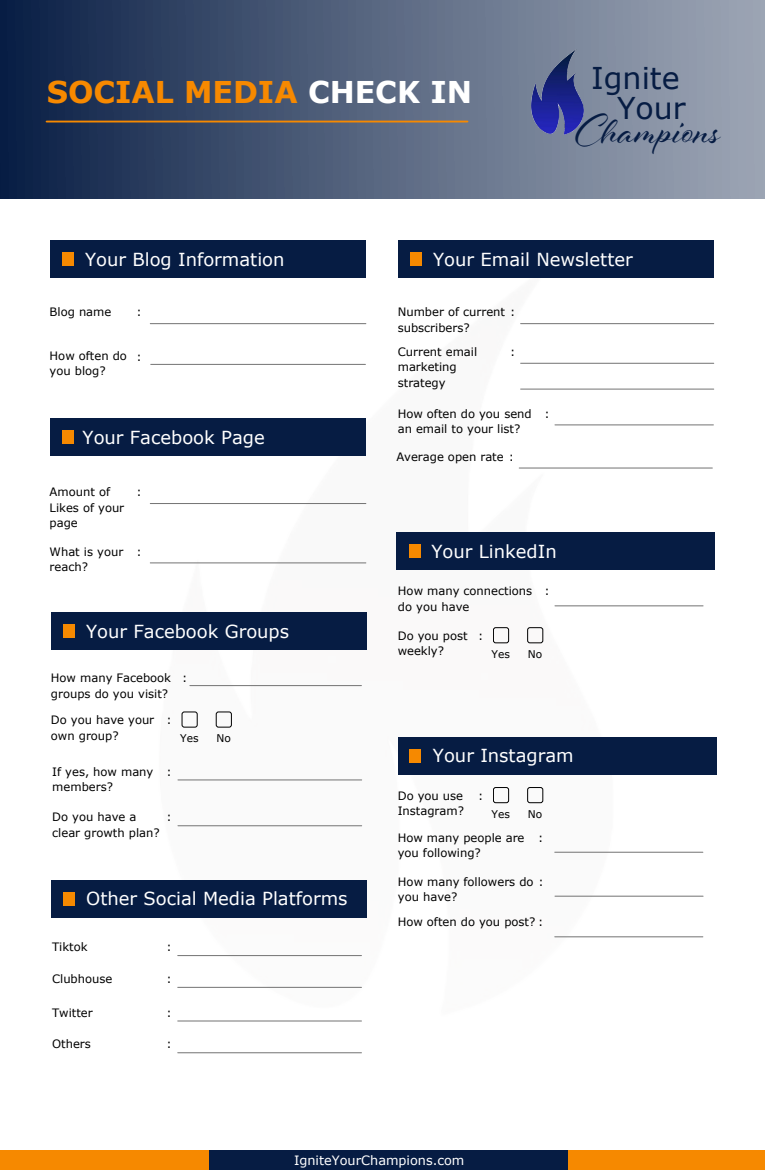
<style>
.page{position:relative;width:765px;height:1170px;background:#fff}
.page>*{position:absolute;margin:0;border:0;box-sizing:border-box;transform-origin:0 0}
.t1{font:44.25px "Al Fresco";color:#061c43}
.t2{font:30.12px "Verdana";color:#061c43}
.t3{font:700 30px "Verdana";color:#f78900}
.t4{font:18px "Verdana";color:#fff}
.t5{font:12.88px "Verdana";color:#fff}
.t6{font:11.62px/15.4px "Verdana";color:#000}
.t7{font:10.62px "Verdana";color:#000}
.s1{color:#fff}
</style>
<div class="page">
<img style="left:50px;top:240px;width:667px;height:814px">
<div style="left:50px;top:241px;width:316px;height:37px;background:#061c43"></div>
<div style="left:62px;top:253px;width:12px;height:13px;background:#f68900"></div>
<div style="left:50px;top:418px;width:316px;height:37px;background:#061c43"></div>
<div style="left:62px;top:430px;width:12px;height:13px;background:#f68900"></div>
<div style="left:0;top:1150px;width:765px;height:20px;background:#f68900"></div>
<div style="left:209px;top:1150px;width:359px;height:20px;background:#061c43"></div>
<div style="left:0;top:0;width:765px;height:198px;background:linear-gradient(to right,#0e2247,#a2aab8)"></div>
<hr style="left:47px;top:121px;width:421px;height:1px;background:#f68900">
<hr style="left:150px;top:323px;width:216px;height:1px;background:#737373">
<hr style="left:151px;top:364px;width:214px;height:1px;background:#737373">
<div style="left:182px;top:712px;width:16px;height:16px;border:1px solid #000;border-radius:2px"></div>
<div style="left:216px;top:712px;width:16px;height:16px;border:1px solid #000;border-radius:2px"></div>
<hr style="left:555px;top:605px;width:148px;height:1px;background:#737373">
<img style="left:532px;top:50px;width:51px;height:85px">
<div style="left:398px;top:241px;width:316px;height:37px;background:#061c43"></div>
<div style="left:411px;top:253px;width:11px;height:13px;background:#f68900"></div>
<hr style="left:521px;top:323px;width:193px;height:1px;background:#737373">
<hr style="left:521px;top:363px;width:193px;height:1px;background:#737373">
<hr style="left:521px;top:389px;width:193px;height:1px;background:#737373">
<hr style="left:555px;top:424px;width:158px;height:1px;background:#737373">
<hr style="left:519px;top:468px;width:193px;height:1px;background:#737373">
<hr style="left:150px;top:503px;width:216px;height:1px;background:#737373">
<hr style="left:150px;top:562px;width:216px;height:1px;background:#737373">
<hr style="left:190px;top:685px;width:171px;height:1px;background:#737373">
<hr style="left:178px;top:779px;width:184px;height:1px;background:#737373">
<hr style="left:178px;top:825px;width:184px;height:1px;background:#737373">
<div style="left:51px;top:613px;width:316px;height:37px;background:#061c43"></div>
<div style="left:64px;top:625px;width:11px;height:13px;background:#f68900"></div>
<div style="left:396px;top:533px;width:319px;height:37px;background:#061c43"></div>
<div style="left:409px;top:545px;width:11px;height:13px;background:#f68900"></div>
<div style="left:493px;top:627px;width:16px;height:16px;border:1px solid #000;border-radius:2px"></div>
<div style="left:527px;top:627px;width:16px;height:16px;border:1px solid #000;border-radius:2px"></div>
<div style="left:398px;top:737px;width:318px;height:37px;background:#061c43"></div>
<div style="left:493px;top:787px;width:16px;height:16px;border:1px solid #000;border-radius:2px"></div>
<div style="left:527px;top:787px;width:16px;height:16px;border:1px solid #000;border-radius:2px"></div>
<div style="left:409px;top:749px;width:11px;height:13px;background:#f68900"></div>
<hr style="left:555px;top:852px;width:148px;height:1px;background:#737373">
<hr style="left:555px;top:896px;width:148px;height:1px;background:#737373">
<hr style="left:555px;top:936px;width:148px;height:1px;background:#737373">
<div style="left:51px;top:880px;width:316px;height:37px;background:#061c43"></div>
<div style="left:64px;top:892px;width:11px;height:13px;background:#f68900"></div>
<hr style="left:178px;top:955px;width:183px;height:1px;background:#737373">
<hr style="left:178px;top:987px;width:183px;height:1px;background:#737373">
<hr style="left:178px;top:1021px;width:183px;height:1px;background:#737373">
<hr style="left:178px;top:1052px;width:183px;height:1px;background:#737373">
<p class="t3" style="left:47px;top:73px;width:427px">SOCIAL MEDIA <span class="s1">CHECK IN</span></p>
<p class="t2" style="left:591px;top:58px;width:90px">Ignite</p>
<p class="t2" style="left:617px;top:88px;width:70px">Your</p>
<p class="t1" style="left:576px;top:101px;width:147px">Champions</p>
<p class="t4" style="left:85px;top:248px;width:201px">Your Blog Information</p>
<p class="t6" style="left:50px;top:304px;width:63px">Blog name</p>
<p class="t6" style="left:50px;top:348px;width:79px">How often do you blog?</p>
<p class="t6" style="left:136px;top:304px;width:7px">:</p>
<p class="t6" style="left:136px;top:349px;width:7px">:</p>
<p class="t4" style="left:83px;top:426px;width:184px">Your Facebook Page</p>
<p class="t6" style="left:50px;top:484px;width:76px">Amount of<br>Likes of your page</p>
<p class="t6" style="left:136px;top:484px;width:7px">:</p>
<p class="t6" style="left:50px;top:543px;width:75px">What is your reach?</p>
<p class="t6" style="left:136px;top:543px;width:7px">:</p>
<p class="t4" style="left:86px;top:620px;width:205px">Your Facebook Groups</p>
<p class="t6" style="left:51px;top:670px;width:122px">How many Facebook groups do you visit?</p>
<p class="t6" style="left:182px;top:670px;width:7px">:</p>
<p class="t6" style="left:51px;top:712px;width:105px">Do you have your own group?</p>
<p class="t6" style="left:52px;top:763px;width:103px">If yes, how many members?</p>
<p class="t6" style="left:167px;top:763px;width:7px">:</p>
<p class="t6" style="left:52px;top:809px;width:109px">Do you have a clear growth plan?</p>
<p class="t6" style="left:167px;top:809px;width:7px">:</p>
<p class="t6" style="left:167px;top:712px;width:7px">:</p>
<p class="t7" style="left:180px;top:732px;width:20px">Yes</p>
<p class="t7" style="left:216px;top:732px;width:16px">No</p>
<p class="t4" style="left:86px;top:887px;width:263px">Other Social Media Platforms</p>
<p class="t6" style="left:52px;top:939px;width:37px">Tiktok</p>
<p class="t6" style="left:166px;top:939px;width:7px">:</p>
<p class="t6" style="left:52px;top:971px;width:62px">Clubhouse</p>
<p class="t6" style="left:166px;top:971px;width:7px">:</p>
<p class="t6" style="left:52px;top:1004px;width:42px">Twitter</p>
<p class="t6" style="left:166px;top:1004px;width:7px">:</p>
<p class="t6" style="left:52px;top:1036px;width:40px">Others</p>
<p class="t6" style="left:166px;top:1036px;width:7px">:</p>
<p class="t4" style="left:433px;top:248px;width:201px">Your Email Newsletter</p>
<p class="t6" style="left:398px;top:304px;width:119px">Number of current : subscribers?</p>
<p class="t6" style="left:398px;top:344px;width:81px">Current email marketing strategy</p>
<p class="t6" style="left:510px;top:344px;width:7px">:</p>
<p class="t6" style="left:398px;top:405px;width:135px">How often do you send an email to your list?</p>
<p class="t6" style="left:545px;top:405px;width:7px">:</p>
<p class="t6" style="left:396px;top:448px;width:119px">Average open rate :</p>
<p class="t4" style="left:432px;top:540px;width:127px">Your LinkedIn</p>
<p class="t6" style="left:398px;top:583px;width:136px">How many connections do you have</p>
<p class="t6" style="left:545px;top:583px;width:7px">:</p>
<p class="t6" style="left:398px;top:628px;width:71px">Do you post weekly?</p>
<p class="t6" style="left:478px;top:628px;width:7px">:</p>
<p class="t7" style="left:492px;top:647px;width:20px">Yes</p>
<p class="t7" style="left:528px;top:647px;width:16px">No</p>
<p class="t4" style="left:433px;top:744px;width:142px">Your Instagram</p>
<p class="t6" style="left:478px;top:788px;width:7px">:</p>
<p class="t7" style="left:492px;top:807px;width:20px">Yes</p>
<p class="t7" style="left:528px;top:807px;width:16px">No</p>
<p class="t6" style="left:398px;top:787px;width:68px">Do you use<br>Instagram?</p>
<p class="t6" style="left:398px;top:829px;width:128px">How many people are you following?</p>
<p class="t6" style="left:538px;top:829px;width:7px">:</p>
<p class="t6" style="left:398px;top:873px;width:147px">How many followers do : you have?</p>
<p class="t6" style="left:398px;top:914px;width:147px">How often do you post? :</p>
<p class="t5" style="left:294px;top:1152px;width:172px">IgniteYourChampions.com</p>
</div>
